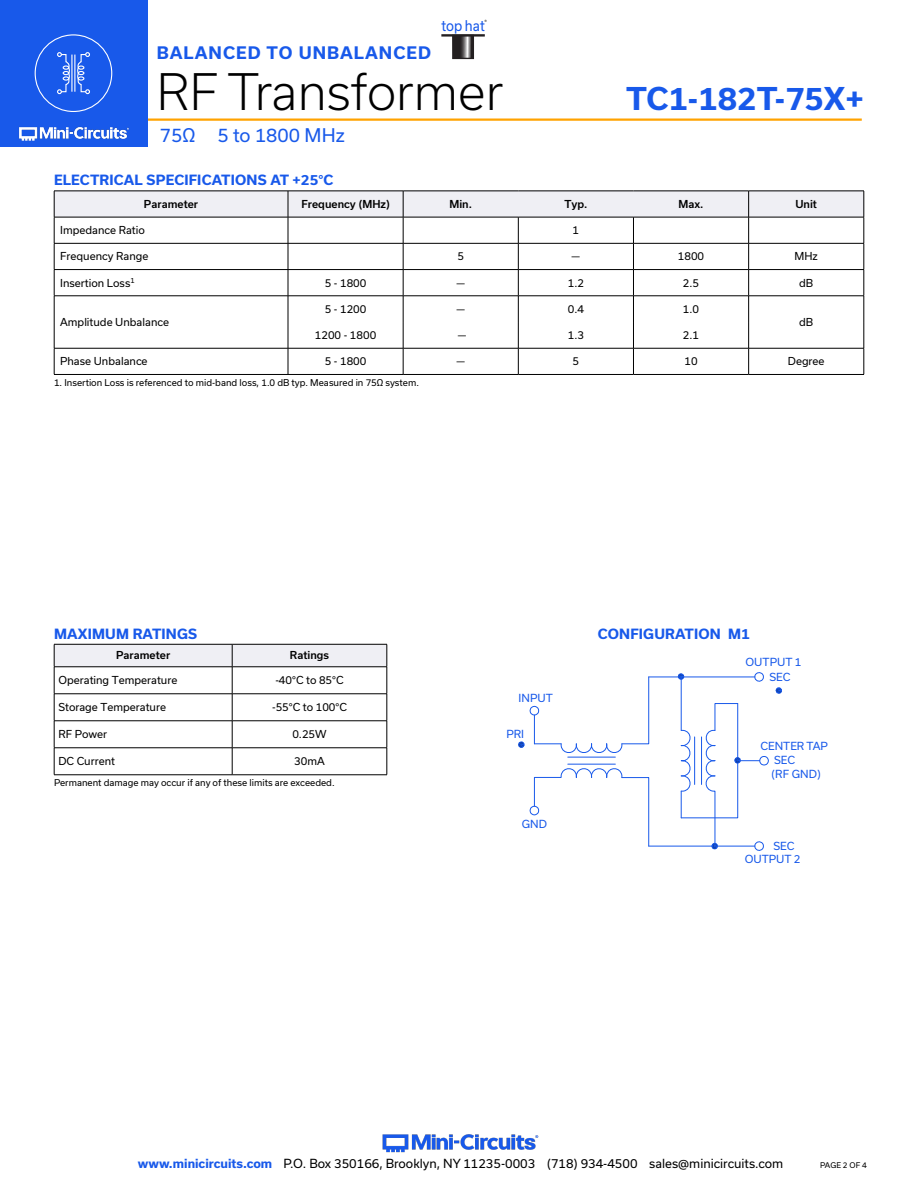
<style>
.page{position:relative;width:918px;height:1188px;background:#fff}
.page>*{position:absolute;margin:0;border:0;box-sizing:border-box;transform-origin:0 0}
.t1{font:300 48px "Usual";color:#000}
.t2{font:700 30px "Usual";color:#1859ea}
.t3{font:18px "Usual";color:#1859ea}
.t4{font:700 16.5px "Usual";letter-spacing:.065em;color:#1859ea}
.t5{font:14.1px "Usual";color:#1859ea;scale:.91 1}
.Blue_Headers{font:700 13.5px "Usual";letter-spacing:.015em;color:#1859ea}
.t6{font:12px "Usual";color:#000}
.t7{font:10.65px/13.8px "Usual";color:#1859ea}
.Table_Body_Left_Justified{font:10.5px "Usual";color:#000}
.Table_Body_Center{font:10.5px "Usual";color:#000}
.Table_Header_Center{font:500 10.5px "Usual";color:#000}
.Notes{font:9px "Usual";color:#000}
.t8{font:7.5px "Usual";color:#000}
.t9{font:5.4px "Usual";color:#000}
.s1{font-weight:700;color:#1859ea}
</style>
<div class="page">
<hr style="left:129px;top:118px;width:733px;height:3px;background:#ffa300">
<div style="left:0;top:0;width:147px;height:147px;background:#1859ea"></div>
<img style="left:19px;top:126px;width:110px;height:15px">
<div style="left:35px;top:34px;width:77px;height:78px;border:1px solid #fff;border-radius:50%"></div>
<svg style="left:57px;top:52px;width:13px;height:42px"></svg>
<svg style="left:77px;top:52px;width:13px;height:42px"></svg>
<hr style="left:71px;top:55px;width:1px;height:37px;background:#fff">
<hr style="left:74px;top:55px;width:1px;height:37px;background:#fff">
<img style="left:382px;top:1134px;width:157px;height:19px">
<svg style="left:454px;top:37px;width:18px;height:20px"></svg>
<div style="left:452px;top:35px;width:22px;height:24px;border:1px solid #231f20"></div>
<hr style="left:441px;top:34px;width:44px;height:3px;background:#231f20">
<hr style="left:54px;top:374px;width:234px;height:1px;background:#000">
<hr style="left:288px;top:374px;width:115px;height:1px;background:#000">
<hr style="left:403px;top:374px;width:115px;height:1px;background:#000">
<hr style="left:518px;top:374px;width:115px;height:1px;background:#000">
<hr style="left:633px;top:374px;width:116px;height:1px;background:#000">
<hr style="left:749px;top:374px;width:115px;height:1px;background:#000">
<svg style="left:54px;top:191px;width:811px;height:183px"></svg>
<hr style="left:54px;top:296px;width:234px;height:1px;background:#000">
<hr style="left:288px;top:296px;width:115px;height:1px;background:#000">
<hr style="left:403px;top:296px;width:115px;height:1px;background:#000">
<hr style="left:518px;top:296px;width:115px;height:1px;background:#000">
<hr style="left:633px;top:296px;width:116px;height:1px;background:#000">
<hr style="left:749px;top:296px;width:115px;height:1px;background:#000">
<svg style="left:54px;top:644px;width:334px;height:131px"></svg>
<hr style="left:54px;top:775px;width:178px;height:1px;background:#000">
<hr style="left:232px;top:775px;width:155px;height:1px;background:#000">
<hr style="left:649px;top:846px;width:106px;height:1px;background:#1859ea">
<svg style="left:754px;top:672px;width:10px;height:10px"></svg>
<svg style="left:677px;top:673px;width:8px;height:8px"></svg>
<hr style="left:649px;top:677px;width:106px;height:1px;background:#1859ea">
<svg style="left:775px;top:687px;width:7px;height:7px"></svg>
<hr style="left:568px;top:757px;width:47px;height:1px;background:#1859ea">
<svg style="left:518px;top:676px;width:131px;height:77px"></svg>
<hr style="left:568px;top:764px;width:47px;height:1px;background:#1859ea">
<svg style="left:529px;top:768px;width:120px;height:79px"></svg>
<hr style="left:681px;top:677px;width:1px;height:53px;background:#1859ea">
<svg style="left:661px;top:703px;width:108px;height:148px"></svg>
<h3 class="t4" style="left:157px;top:43px;width:276px">BALANCED TO UNBALANCED</h3>
<h3 class="t5" style="left:441px;top:17px;width:49px">top hat</h3>
<p class="t9" style="left:484px;top:19px;width:4px">®</p>
<h1 class="t1" style="left:157px;top:64px;width:348px">RF Transformer</h1>
<h3 class="t3" style="left:160px;top:125px;width:186px">75Ω 5 to 1800 MHz</h3>
<p class="Blue_Headers" style="left:54px;top:172px;width:281px">ELECTRICAL SPECIFICATIONS AT +25°C</p>
<h2 class="t2" style="left:626px;top:81px;width:239px">TC1-182T-75X+</h2>
<p class="Table_Header_Center" style="left:144px;top:198px;width:56px">Parameter</p>
<p class="Table_Header_Center" style="left:301px;top:198px;width:90px">Frequency (MHz)</p>
<p class="Table_Header_Center" style="left:449px;top:198px;width:24px">Min.</p>
<p class="Table_Header_Center" style="left:564px;top:198px;width:25px">Typ.</p>
<p class="Table_Header_Center" style="left:679px;top:198px;width:26px">Max.</p>
<p class="Table_Header_Center" style="left:795px;top:198px;width:23px">Unit</p>
<p class="Table_Body_Left_Justified" style="left:60px;top:224px;width:86px">Impedance Ratio</p>
<p class="Table_Body_Center" style="left:573px;top:224px;width:8px">1</p>
<p class="Table_Body_Left_Justified" style="left:60px;top:250px;width:90px">Frequency Range</p>
<p class="Table_Body_Center" style="left:457px;top:250px;width:8px">5</p>
<p class="Table_Body_Center" style="left:572px;top:250px;width:10px">—</p>
<p class="Table_Body_Center" style="left:678px;top:250px;width:28px">1800</p>
<p class="Table_Body_Center" style="left:795px;top:250px;width:25px">MHz</p>
<p class="Table_Body_Left_Justified" style="left:60px;top:277px;width:76px">Insertion Loss<sup>1</sup></p>
<p class="Table_Body_Center" style="left:325px;top:277px;width:43px">5 - 1800</p>
<p class="Table_Body_Center" style="left:456px;top:277px;width:10px">—</p>
<p class="Table_Body_Center" style="left:568px;top:277px;width:18px">1.2</p>
<p class="Table_Body_Center" style="left:683px;top:277px;width:18px">2.5</p>
<p class="Table_Body_Center" style="left:799px;top:277px;width:16px">dB</p>
<p class="Table_Body_Left_Justified" style="left:60px;top:316px;width:110px">Amplitude Unbalance</p>
<p class="Table_Body_Center" style="left:325px;top:303px;width:43px">5 - 1200</p>
<p class="Table_Body_Center" style="left:456px;top:303px;width:10px">—</p>
<p class="Table_Body_Center" style="left:568px;top:303px;width:18px">0.4</p>
<p class="Table_Body_Center" style="left:683px;top:303px;width:18px">1.0</p>
<p class="Table_Body_Center" style="left:799px;top:316px;width:16px">dB</p>
<p class="Table_Body_Center" style="left:315px;top:329px;width:63px">1200 - 1800</p>
<p class="Table_Body_Center" style="left:458px;top:329px;width:10px">—</p>
<p class="Table_Body_Center" style="left:568px;top:329px;width:18px">1.3</p>
<p class="Table_Body_Center" style="left:683px;top:329px;width:18px">2.1</p>
<p class="Table_Body_Left_Justified" style="left:60px;top:355px;width:89px">Phase Unbalance</p>
<p class="Table_Body_Center" style="left:325px;top:355px;width:43px">5 - 1800</p>
<p class="Table_Body_Center" style="left:456px;top:355px;width:10px">—</p>
<p class="Table_Body_Center" style="left:573px;top:355px;width:8px">5</p>
<p class="Table_Body_Center" style="left:684px;top:355px;width:15px">10</p>
<p class="Table_Body_Center" style="left:788px;top:355px;width:38px">Degree</p>
<p class="Notes" style="left:54px;top:377px;width:366px">1. Insertion Loss is referenced to mid-band loss, 1.0 dB typ. Measured in 75Ω system.</p>
<p class="Blue_Headers" style="left:54px;top:626px;width:145px">MAXIMUM RATINGS</p>
<p class="Table_Header_Center" style="left:116px;top:649px;width:56px">Parameter</p>
<p class="Table_Header_Center" style="left:290px;top:649px;width:41px">Ratings</p>
<p class="Table_Body_Left_Justified" style="left:58px;top:674px;width:120px">Operating Temperature</p>
<p class="Table_Body_Center" style="left:275px;top:674px;width:70px">-40°C to 85°C</p>
<p class="Table_Body_Left_Justified" style="left:58px;top:701px;width:109px">Storage Temperature</p>
<p class="Table_Body_Center" style="left:272px;top:701px;width:76px">-55°C to 100°C</p>
<p class="Table_Body_Left_Justified" style="left:58px;top:728px;width:50px">RF Power</p>
<p class="Table_Body_Center" style="left:292px;top:728px;width:36px">0.25W</p>
<p class="Table_Body_Left_Justified" style="left:58px;top:755px;width:58px">DC Current</p>
<p class="Table_Body_Center" style="left:294px;top:755px;width:32px">30mA</p>
<p class="Notes" style="left:54px;top:778px;width:282px">Permanent damage may occur if any of these limits are exceeded.</p>
<p class="t7" style="left:519px;top:691px;width:36px">INPUT</p>
<p class="t7" style="left:506px;top:727px;width:19px">PRI</p>
<p class="t7" style="left:522px;top:817px;width:27px">GND</p>
<p class="Blue_Headers" style="left:598px;top:626px;width:154px">CONFIGURATION M1</p>
<p class="t7" style="left:746px;top:655px;width:57px">OUTPUT 1</p>
<p class="t7" style="left:769px;top:670px;width:23px">SEC</p>
<p class="t7" style="left:774px;top:739px;width:55px;text-indent:-14px">CENTER TAP<br>SEC</p>
<p class="t7" style="left:772px;top:767px;width:51px">(RF GND)</p>
<p class="t7" style="left:773px;top:839px;width:23px">SEC</p>
<p class="t7" style="left:745px;top:852px;width:57px">OUTPUT 2</p>
<p class="t6" style="left:138px;top:1157px;width:647px"><span class="s1">www.minicircuits.com</span> P.O. Box 350166, Brooklyn, NY 11235-0003 (718) 934-4500 sales@minicircuits.com</p>
<p class="t8" style="left:820px;top:1161px;width:48px">PAGE 2 OF 4</p>
</div>
